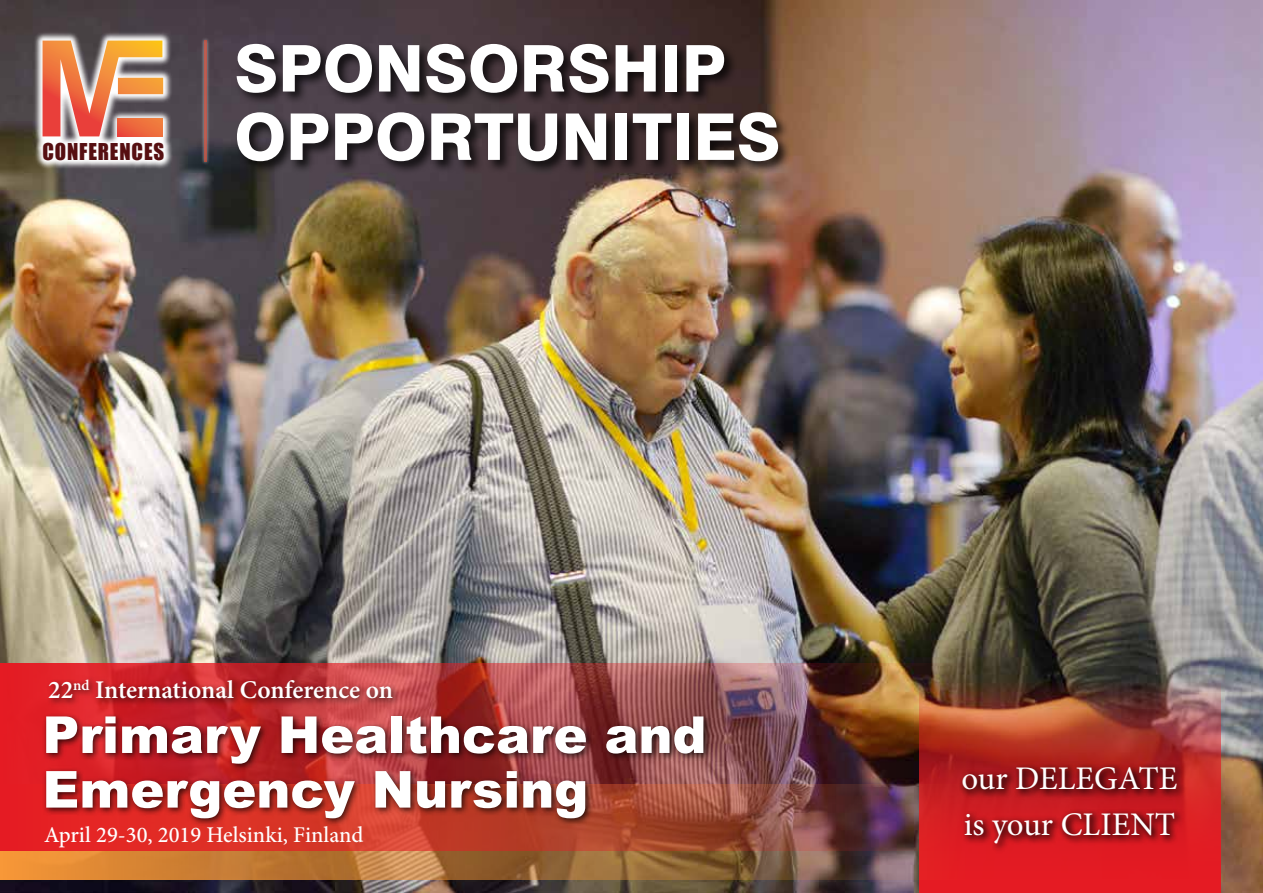
<style>
.page{position:relative;width:1263px;height:893px;background:#fff}
.page>*{position:absolute;margin:0;border:0;box-sizing:border-box;transform-origin:0 0}
.t1{font:800 64.5px "Swiss 721 BT";color:#fff}
.t2{font:900 51px/54.6px "Arial";color:#fff}
.t3{font:33px/45.6px "Minion Pro";color:#fff}
.t4{font:600 25.5px "Minion Pro";letter-spacing:-.005em;color:#fff}
.t5{font:500 22.5px "Minion Pro";color:#fff}
.t6{font:21.45px "Impact";letter-spacing:.04em;color:#560f11}
</style>
<div class="page">
<img style="left:0;top:0;width:1263px;height:893px">
<div style="left:235px;top:42px;width:557px;height:133px;background:#000;opacity:.75"></div>
<svg style="left:33px;top:31px;width:140px;height:139px"></svg>
<svg style="left:118px;top:136px;width:44px;height:1px"></svg>
<svg style="left:43px;top:41px;width:120px;height:95px;background:#cf8564"></svg>
<img style="left:918px;top:680px;width:302px;height:213px">
<div style="left:958px;top:762px;width:229px;height:92px;background:#e01b22"></div>
<div style="left:958px;top:763px;width:228px;height:88px;background:#000;opacity:.75"></div>
<svg style="left:0;top:850px;width:966px;height:29px;background:#ac6c3a"></svg>
<img style="left:0;top:663px;width:966px;height:187px">
<div style="left:201px;top:37px;width:9px;height:128px;background:#fff;opacity:.75"></div>
<hr style="left:205px;top:41px;width:2px;height:121px;background:#bb594e">
<div style="left:42px;top:675px;width:670px;height:152px;background:#000;opacity:.75"></div>
<p class="t6" style="left:43px;top:134px;width:123px">CONFERENCES</p>
<p class="t1" style="left:234px;top:29px;width:493px">SPONSORSHIP</p>
<p class="t1" style="left:234px;top:98px;width:548px">OPPORTUNITIES</p>
<p class="t4" style="left:48px;top:673px;width:346px">22<sup>nd</sup> International Conference on</p>
<p class="t2" style="left:43px;top:708px;width:665px">Primary Healthcare and<br>Emergency Nursing</p>
<p class="t5" style="left:44px;top:819px;width:321px">April 29-30, 2019 Helsinki, Finland</p>
<p class="t3" style="left:961px;top:756px;width:218px">our DELEGATE is your CLIENT</p>
</div>
